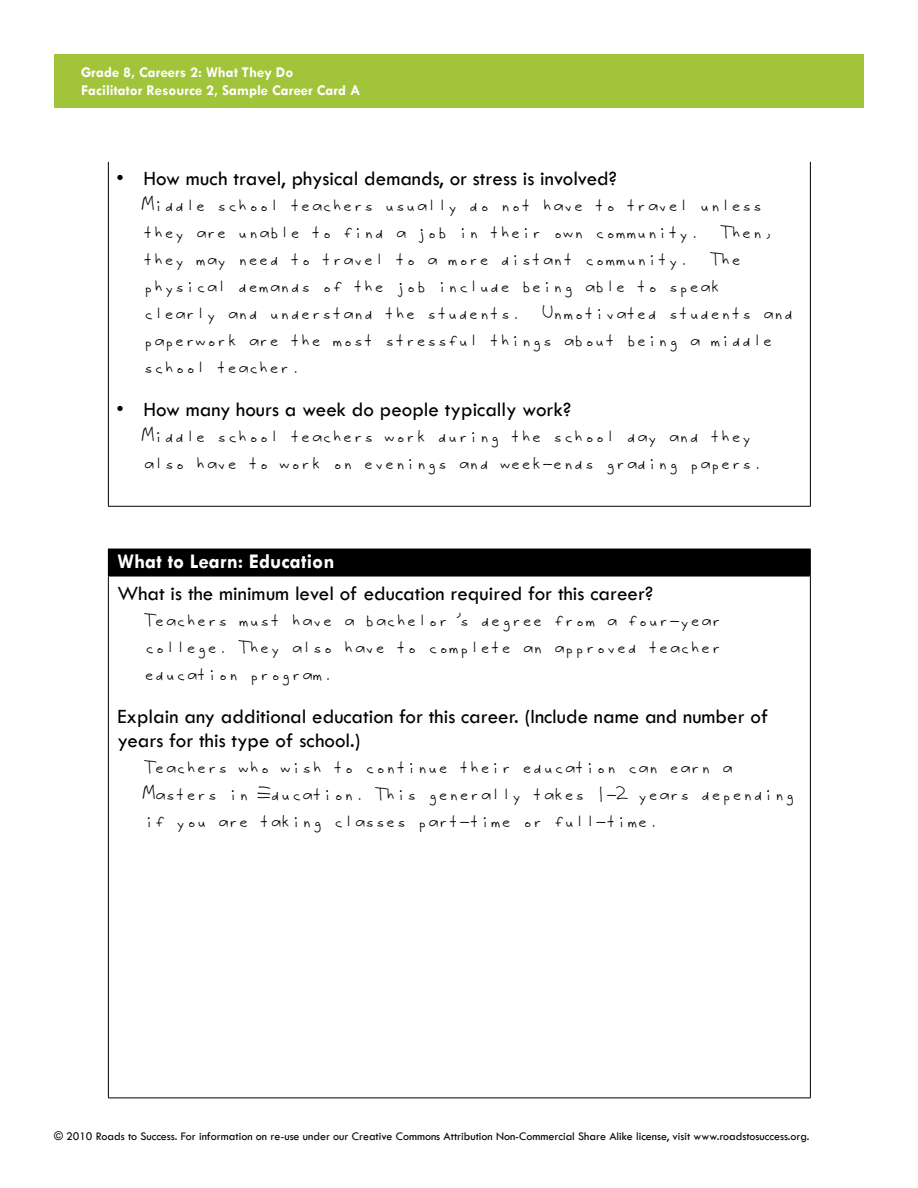
<style>
.page{position:relative;width:918px;height:1188px;background:#fff}
.page>*{position:absolute;margin:0;border:0;box-sizing:border-box;transform-origin:0 0}
.t1{font:21px/27px "Justy 1";color:#000}
.t2{font:21px/24px "Tw Cen";color:#000}
.t3{font:700 21px "Tw Cen";color:#fff}
.t4{font:700 15px/18px "Tw Cen";color:#fff}
.t5{font:12px "Tw Cen";color:#000}
</style>
<div class="page">
<hr style="left:108px;top:162px;width:1px;height:344px;background:#000">
<hr style="left:810px;top:162px;width:1px;height:344px;background:#000">
<hr style="left:108px;top:506px;width:703px;height:1px;background:#000">
<div style="left:108px;top:549px;width:702px;height:27px;background:#000"></div>
<svg style="left:810px;top:549px;width:1px;height:27px"></svg>
<hr style="left:108px;top:576px;width:703px;height:1px;background:#000">
<hr style="left:108px;top:576px;width:1px;height:522px;background:#000">
<hr style="left:810px;top:576px;width:1px;height:522px;background:#000">
<hr style="left:108px;top:1098px;width:703px;height:1px;background:#000">
<div style="left:54px;top:54px;width:810px;height:54px;background:#a2c43a"></div>
<p class="t4" style="left:81px;top:63px;width:281px">Grade 8, Careers 2: What They Do<br>Facilitator Resource 2, Sample Career Card A</p>
<p class="t2" style="left:116px;top:167px;width:502px">• How much travel, physical demands, or stress is involved?</p>
<p class="t1" style="left:143px;top:192px;width:652px">Middle school teachers usually do not have to travel unless they are unable to find a job in their own community. Then, they may need to travel to a more distant community. The physical demands of the job include being able to speak clearly and understand the students. Unmotivated students and paperwork are the most stressful things about being a middle school teacher.</p>
<p class="t2" style="left:116px;top:398px;width:456px">• How many hours a week do people typically work?</p>
<p class="t1" style="left:143px;top:423px;width:621px">Middle school teachers work during the school day and they also have to work on evenings and week-ends grading papers.</p>
<p class="t3" style="left:117px;top:549px;width:219px">What to Learn: Education</p>
<p class="t2" style="left:117px;top:581px;width:537px">What is the minimum level of education required for this career?</p>
<p class="t1" style="left:144px;top:606px;width:579px;text-align:justify">Teachers must have a bachelor’s degree from a four-year college. They also have to complete an approved teacher education program.</p>
<p class="t2" style="left:117px;top:704px;width:652px">Explain any additional education for this career. (Include name and number of years for this type of school.)</p>
<p class="t1" style="left:144px;top:753px;width:653px">Teachers who wish to continue their education can earn a<br>Masters in Education. This generally takes 1-2 years depending if you are taking classes part-time or full-time.</p>
<p class="t5" style="left:54px;top:1129px;width:757px">© 2010 Roads to Success. For information on re-use under our Creative Commons Attribution Non-Commercial Share Alike license, visit www.roadstosuccess.org.</p>
</div>
